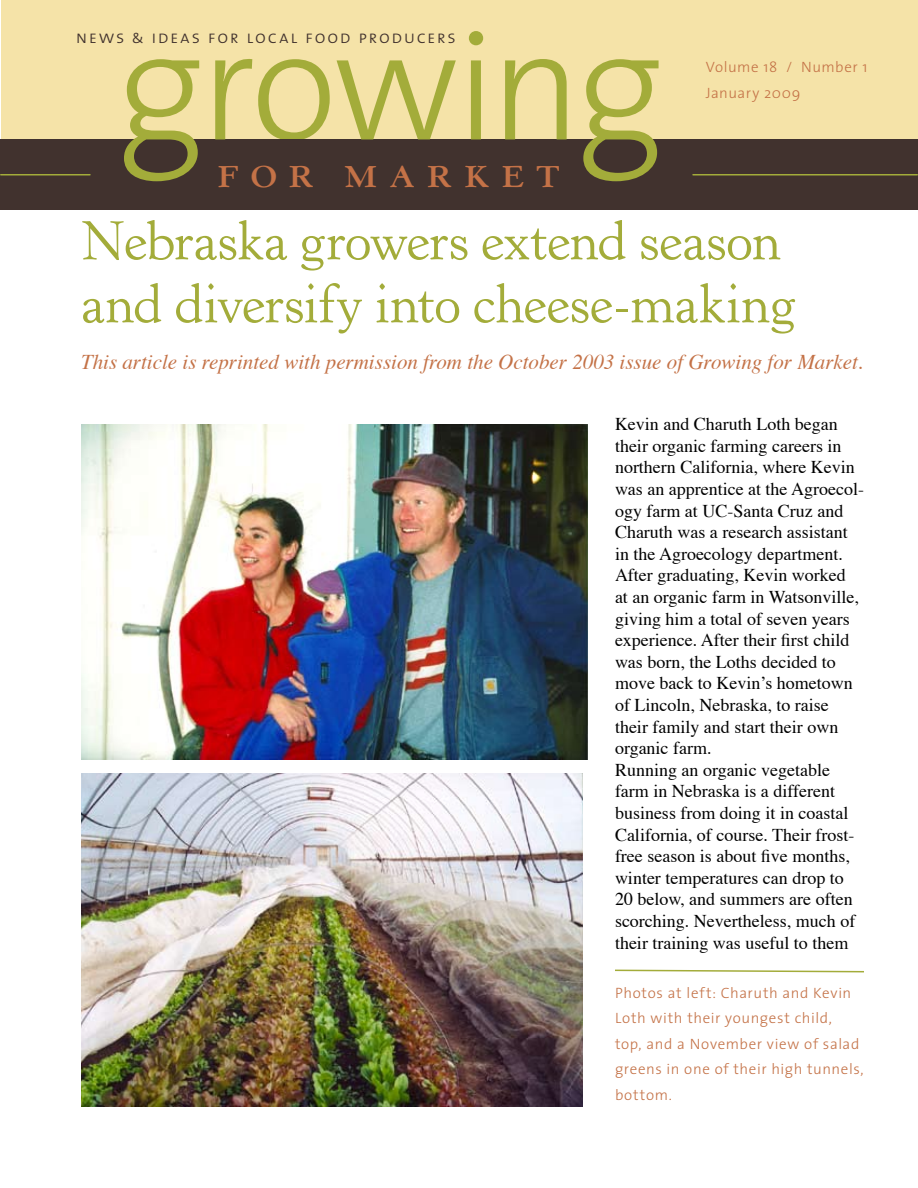
<style>
.page{position:relative;width:918px;height:1188px;background:#fff}
.page>*{position:absolute;margin:0;border:0;box-sizing:border-box;transform-origin:0 0}
.t1{font:300 159px "The Sans";letter-spacing:-.03em;color:#a3ac3a}
.t2{font:54px/63px "Horley Old Style MT Std";letter-spacing:-.01em;color:#a3ac3a}
.t3{font:700 30px "Horley Old Style MT Std";letter-spacing:.425em;color:#c47247}
.t4{font:italic 21px "Times";color:#c47247}
.t5{font:18px/21.6px "Times";color:#000}
.t6{font:18px "The Sans Light Caps";letter-spacing:.09em;color:#40312d}
.t7{font:300 15px/25.5px "The Sans";letter-spacing:.04em;color:#c47247}
</style>
<div class="page">
<div style="left:1px;top:0;width:917px;height:207px;background:#f5e3a8"></div>
<div style="left:1px;top:139px;width:917px;height:71px;background:#41322e"></div>
<hr style="left:1px;top:174px;width:89px;height:2px;background:#a3ac3a">
<hr style="left:693px;top:174px;width:224px;height:2px;background:#a3ac3a">
<img style="left:81px;top:424px;width:507px;height:335px">
<img style="left:81px;top:774px;width:502px;height:333px">
<svg style="left:615px;top:969px;width:249px;height:4px"></svg>
<h1 class="t1" style="left:117px;top:-46px;width:549px">growing</h1>
<p class="t6" style="left:76px;top:22px;width:382px">news &amp; ideas for local food producers</p>
<h3 class="t3" style="left:218px;top:157px;width:344px">FOR MARKET</h3>
<p class="t7" style="left:706px;top:54px;width:163px">Volume 18 / Number 1</p>
<p class="t7" style="left:706px;top:80px;width:96px">January 2009</p>
<h2 class="t2" style="left:81px;top:211px;width:717px">Nebraska growers extend season and diversify into cheese-making</h2>
<p class="t4" style="left:81px;top:343px;width:784px">This article is reprinted with permission from the October 2003 issue of Growing for Market.</p>
<p class="t5" style="left:615px;top:412px;width:251px">Kevin and Charuth Loth began their organic farming careers in northern California, where Kevin was an apprentice at the Agroecol&shy;ogy farm at UC-Santa Cruz and<br>Charuth was a research assistant in the Agroecology department.<br>After graduating, Kevin worked<br>at an organic farm in Watsonville, giving him a total of seven years experience. After their first child was born, the Loths decided to move back to Kevin’s hometown of Lincoln, Nebraska, to raise their family and start their own organic farm.<br>Running an organic vegetable farm in Nebraska is a different business from doing it in coastal<br>California, of course. Their frost&shy;free season is about five months, winter temperatures can drop to<br>20 below, and summers are often scorching. Nevertheless, much of their training was useful to them</p>
<p class="t7" style="left:615px;top:980px;width:250px">Photos at left: Charuth and Kevin<br>Loth with their youngest child,<br>top, and a November view of salad greens in one of their high tunnels, bottom.</p>
</div>
